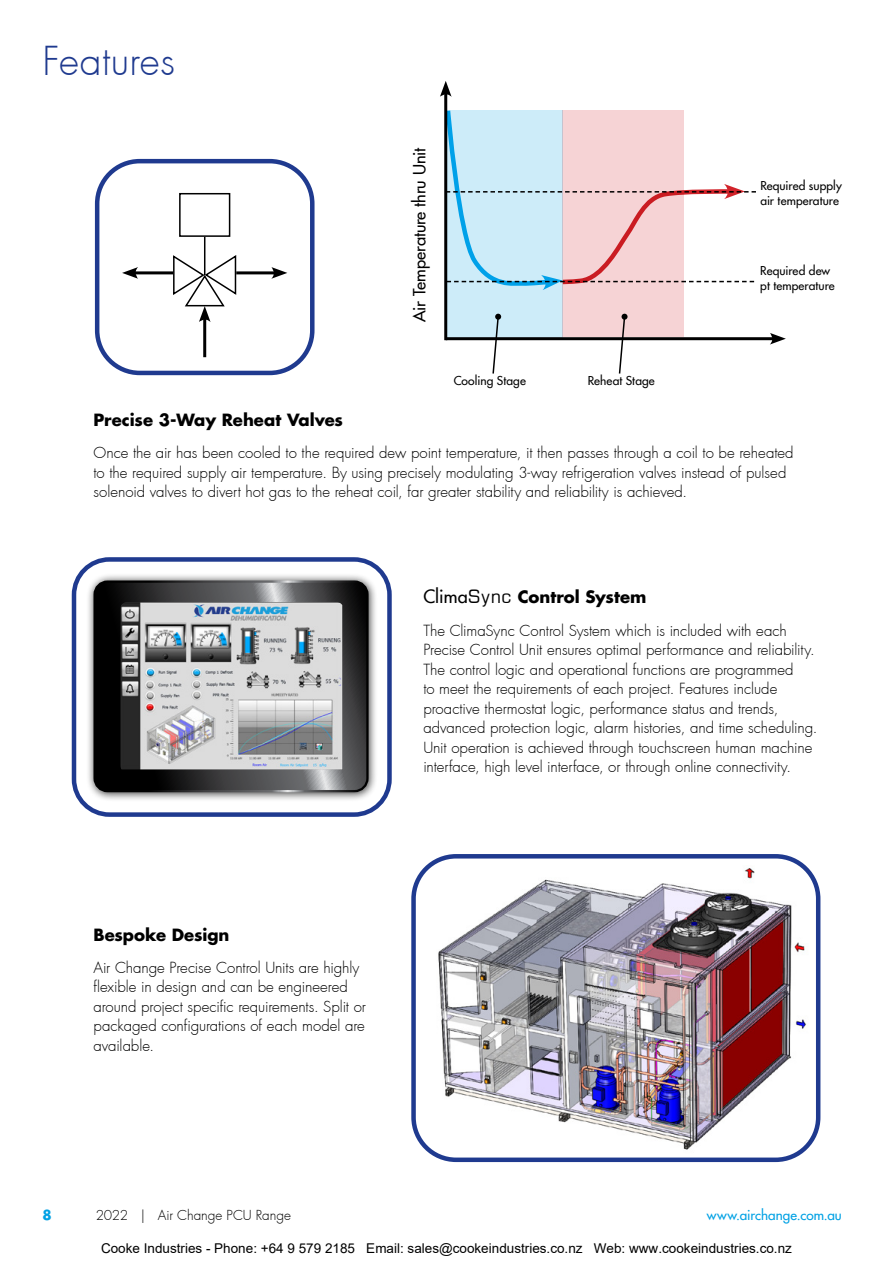
<style>
.page{position:relative;width:893px;height:1263px;background:#fff}
.page>*{position:absolute;margin:0;border:0;box-sizing:border-box;transform-origin:0 0}
.t1{font:300 39px "Futura";letter-spacing:.005em;color:#1f3a8f}
.t2{font:700 16.5px "Futura";letter-spacing:-.005em;color:#000}
.t3{font:500 16.5px "Futura";letter-spacing:-.01em;color:#000}
.t4{font:300 15px/19.5px "Futura";letter-spacing:-.005em;color:#000}
.t5{font:13.5px "Arial";color:#000}
.t6{font:300 13.5px "Futura";letter-spacing:-.005em;color:#000}
.t7{font:500 13.5px "Futura";letter-spacing:.005em;color:#00a1e4}
.t8{font:700 13.5px "Futura";color:#00a1e4}
.t9{font:500 12px/15px "Futura";letter-spacing:.005em;color:#000}
.s1{font-weight:500;font-size:18px}
.s2{font-family:"ST Micro Square";font-weight:400;font-size:18px}
</style>
<div class="page">
<div style="left:563px;top:111px;width:121px;height:226px;background:#f6d3d5"></div>
<div style="left:446px;top:111px;width:117px;height:229px;background:#cdecf9"></div>
<div style="left:86px;top:573px;width:292px;height:229px;background:#000;opacity:.75"></div>
<svg style="left:95px;top:582px;width:272px;height:209px;background:#343435"></svg>
<div style="left:93px;top:580px;width:276px;height:212px;border:2px solid #fff;border-radius:13px"></div>
<img style="left:120px;top:602px;width:222px;height:167px">
<div style="left:95px;top:159px;width:220px;height:216px;border:4px solid #1f3a8f;border-radius:43px"></div>
<hr style="left:446px;top:337px;width:329px;height:3px;background:#000">
<svg style="left:770px;top:333px;width:16px;height:12px"></svg>
<hr style="left:444px;top:91px;width:3px;height:249px;background:#000">
<svg style="left:440px;top:81px;width:12px;height:16px"></svg>
<svg style="left:444px;top:106px;width:312px;height:186px"></svg>
<svg style="left:491px;top:314px;width:10px;height:60px"></svg>
<svg style="left:618px;top:314px;width:9px;height:60px"></svg>
<img style="left:426px;top:861px;width:395px;height:301px">
<div style="left:411px;top:854px;width:409px;height:308px;border:4px solid #1f3a8f;border-radius:43px"></div>
<div style="left:72px;top:557px;width:320px;height:260px;border:4px solid #1f3a8f;border-radius:35px"></div>
<hr style="left:203px;top:316px;width:3px;height:41px;background:#000">
<svg style="left:172px;top:254px;width:65px;height:68px"></svg>
<hr style="left:204px;top:237px;width:1px;height:38px;background:#000">
<div style="left:179px;top:193px;width:51px;height:44px;border:2px solid #000"></div>
<hr style="left:236px;top:271px;width:41px;height:3px;background:#000">
<svg style="left:271px;top:267px;width:16px;height:12px"></svg>
<hr style="left:132px;top:271px;width:41px;height:3px;background:#000">
<svg style="left:122px;top:267px;width:16px;height:12px"></svg>
<h1 class="t1" style="left:43px;top:37px;width:134px">Features</h1>
<p class="t3" style="left:409px;top:322px;width:176px;rotate:-90deg">Air Temperature thru Unit</p>
<p class="t9" style="left:454px;top:373px;width:74px">Cooling Stage</p>
<p class="t9" style="left:588px;top:373px;width:68px">Reheat Stage</p>
<p class="t9" style="left:760px;top:178px;width:83px">Required supply air temperature</p>
<p class="t9" style="left:760px;top:263px;width:76px">Required dew pt temperature</p>
<p class="t2" style="left:93px;top:409px;width:251px">Precise 3-Way Reheat Valves</p>
<p class="t4" style="left:93px;top:444px;width:702px">Once the air has been cooled to the required dew point temperature, it then passes through a coil to be reheated to the required supply air temperature. By using precisely modulating 3-way refrigeration valves instead of pulsed solenoid valves to divert hot gas to the reheat coil, far greater stability and reliability is achieved.</p>
<p class="t2" style="left:423px;top:586px;width:225px"><span class="s1">Clima</span><span class="s2">Sync</span> Control System</p>
<p class="t4" style="left:423px;top:621px;width:396px">The ClimaSync Control System which is included with each Precise Control Unit ensures optimal performance and reliability.<br>The control logic and operational functions are programmed<br>to meet the requirements of each project. Features include proactive thermostat logic, performance status and trends, advanced protection logic, alarm histories, and time scheduling.<br>Unit operation is achieved through touchscreen human machine interface, high level interface, or through online connectivity.</p>
<p class="t2" style="left:93px;top:923px;width:137px">Bespoke Design</p>
<p class="t4" style="left:93px;top:958px;width:274px">Air Change Precise Control Units are highly flexible in design and can be engineered around project specific requirements. Split or packaged configurations of each model are available.</p>
<p class="t8" style="left:43px;top:1206px;width:11px">8</p>
<p class="t6" style="left:96px;top:1207px;width:197px">2022 | Air Change PCU Range</p>
<p class="t7" style="left:707px;top:1207px;width:136px">www.airchange.com.au</p>
<p class="t5" style="left:101px;top:1239px;width:692px">Cooke Industries - Phone: +64 9 579 2185 Email: sales@cookeindustries.co.nz Web: www.cookeindustries.co.nz</p>
</div>
